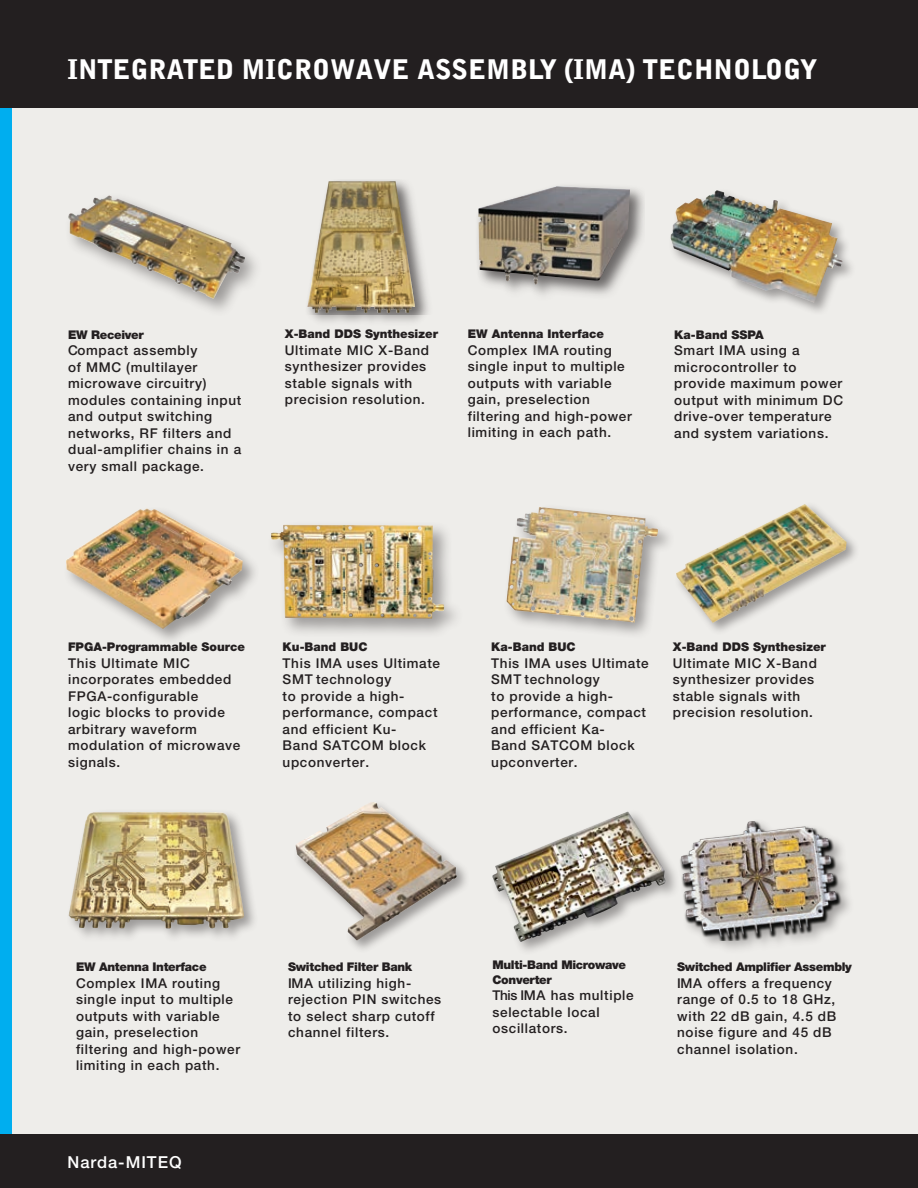
<style>
.page{position:relative;width:918px;height:1188px;background:#fff}
.page>*{position:absolute;margin:0;border:0;box-sizing:border-box;transform-origin:0 0}
.t1{font:900 27px "Bell Gothic BT";color:#fff}
.t2{font:500 16.5px "Helvetica Neue";letter-spacing:.06em;color:#fff}
.Paragraph_text{font:500 13.5px/16.5px "Helvetica Neue";letter-spacing:.05em;color:#231f20}
.t3{font:900 12px "Helvetica Neue";color:#231f20}
.t4{font:900 12px/14.2px "Helvetica Neue";letter-spacing:-.02em;color:#231f20}
</style>
<div class="page">
<div style="left:0;top:102px;width:918px;height:1032px;background:#eeedea"></div>
<div style="left:0;top:102px;width:12px;height:1032px;background:#00aeef"></div>
<div style="left:0;top:0;width:918px;height:108px;background:#231f20"></div>
<div style="left:0;top:1134px;width:918px;height:54px;background:#231f20"></div>
<div style="left:674px;top:502px;width:186px;height:134px;background:#231f20;opacity:.4"></div>
<img style="left:776px;top:504px;width:28px;height:14px">
<div style="left:66px;top:809px;width:193px;height:134px;background:#231f20;opacity:.4"></div>
<img style="left:81px;top:812px;width:81px;height:33px">
<div style="left:293px;top:799px;width:177px;height:155px;background:#231f20;opacity:.4"></div>
<img style="left:344px;top:802px;width:27px;height:15px">
<div style="left:490px;top:809px;width:190px;height:147px;background:#231f20;opacity:.4"></div>
<img style="left:492px;top:811px;width:174px;height:131px">
<div style="left:677px;top:818px;width:178px;height:137px;background:#231f20;opacity:.4"></div>
<img style="left:676px;top:816px;width:166px;height:124px">
<div style="left:668px;top:188px;width:188px;height:128px;background:#231f20;opacity:.4"></div>
<img style="left:671px;top:190px;width:172px;height:113px">
<div style="left:63px;top:505px;width:197px;height:141px;background:#231f20;opacity:.4"></div>
<img style="left:124px;top:508px;width:23px;height:11px">
<div style="left:267px;top:520px;width:197px;height:119px;background:#231f20;opacity:.4"></div>
<img style="left:271px;top:525px;width:126px;height:94px">
<div style="left:503px;top:504px;width:172px;height:136px;background:#231f20;opacity:.4"></div>
<img style="left:510px;top:512px;width:28px;height:56px">
<div style="left:305px;top:178px;width:125px;height:150px;background:#231f20;opacity:.4"></div>
<div style="left:304px;top:180px;width:130px;height:134px;background:#231f20;opacity:.4"></div>
<img style="left:307px;top:181px;width:21px;height:132px">
<div style="left:474px;top:182px;width:171px;height:121px;background:#231f20;opacity:.4"></div>
<img style="left:480px;top:186px;width:76px;height:22px">
<div style="left:64px;top:192px;width:200px;height:125px;background:#231f20;opacity:.4"></div>
<img style="left:92px;top:195px;width:17px;height:12px">
<p class="t1" style="left:68px;top:52px;width:751px">INTEGRATED MICROWAVE ASSEMBLY (IMA) TECHNOLOGY</p>
<p class="t4" style="left:68px;top:327px;width:77px">EW Receiver</p>
<p class="Paragraph_text" style="left:68px;top:342px;width:175px">Compact assembly<br>of MMC (multilayer microwave circuitry) modules containing input and output switching networks, RF filters and dual-amplifier chains in a very small package.</p>
<p class="t3" style="left:285px;top:327px;width:155px">X-Band DDS Synthesizer</p>
<p class="Paragraph_text" style="left:285px;top:342px;width:146px">Ultimate MIC X-Band synthesizer provides stable signals with precision resolution.</p>
<p class="t3" style="left:468px;top:327px;width:138px">EW Antenna Interface</p>
<p class="Paragraph_text" style="left:468px;top:342px;width:166px">Complex IMA routing single input to multiple outputs with variable gain, preselection filtering and high-power limiting in each path.</p>
<p class="t3" style="left:674px;top:327px;width:91px">Ka-Band SSPA</p>
<p class="Paragraph_text" style="left:674px;top:342px;width:170px">Smart IMA using a microcontroller to provide maximum power output with minimum DC drive-over temperature and system variations.</p>
<p class="t3" style="left:68px;top:640px;width:178px">FPGA-Programmable Source</p>
<p class="Paragraph_text" style="left:68px;top:655px;width:174px">This Ultimate MIC incorporates embedded<br>FPGA-configurable<br>logic blocks to provide arbitrary waveform modulation of microwave signals.</p>
<p class="t3" style="left:283px;top:640px;width:86px">Ku-Band BUC</p>
<p class="Paragraph_text" style="left:283px;top:655px;width:159px">This IMA uses Ultimate<br>SMT technology<br>to provide a high&shy;performance, compact and efficient Ku-<br>Band SATCOM block upconverter.</p>
<p class="t3" style="left:491px;top:640px;width:86px">Ka-Band BUC</p>
<p class="Paragraph_text" style="left:491px;top:655px;width:159px">This IMA uses Ultimate<br>SMT technology<br>to provide a high&shy;performance, compact and efficient Ka-<br>Band SATCOM block upconverter.</p>
<p class="t3" style="left:673px;top:640px;width:155px">X-Band DDS Synthesizer</p>
<p class="Paragraph_text" style="left:673px;top:655px;width:146px">Ultimate MIC X-Band synthesizer provides stable signals with precision resolution.</p>
<p class="t4" style="left:76px;top:960px;width:132px">EW Antenna Interface</p>
<p class="Paragraph_text" style="left:76px;top:975px;width:166px">Complex IMA routing single input to multiple outputs with variable gain, preselection filtering and high-power limiting in each path.</p>
<p class="t2" style="left:68px;top:1153px;width:116px">Narda-MITEQ</p>
<p class="t4" style="left:288px;top:960px;width:126px">Switched Filter Bank</p>
<p class="Paragraph_text" style="left:288px;top:975px;width:155px">IMA utilizing high&shy;rejection PIN switches to select sharp cutoff channel filters.</p>
<p class="t4" style="left:492px;top:958px;width:135px">Multi-Band Microwave<br>Converter</p>
<p class="Paragraph_text" style="left:492px;top:987px;width:143px">This IMA has multiple selectable local oscillators.</p>
<p class="t4" style="left:677px;top:960px;width:176px">Switched Amplifier Assembly</p>
<p class="Paragraph_text" style="left:677px;top:975px;width:161px">IMA offers a frequency range of 0.5 to 18 GHz, with 22 dB gain, 4.5 dB noise figure and 45 dB channel isolation.</p>
</div>
